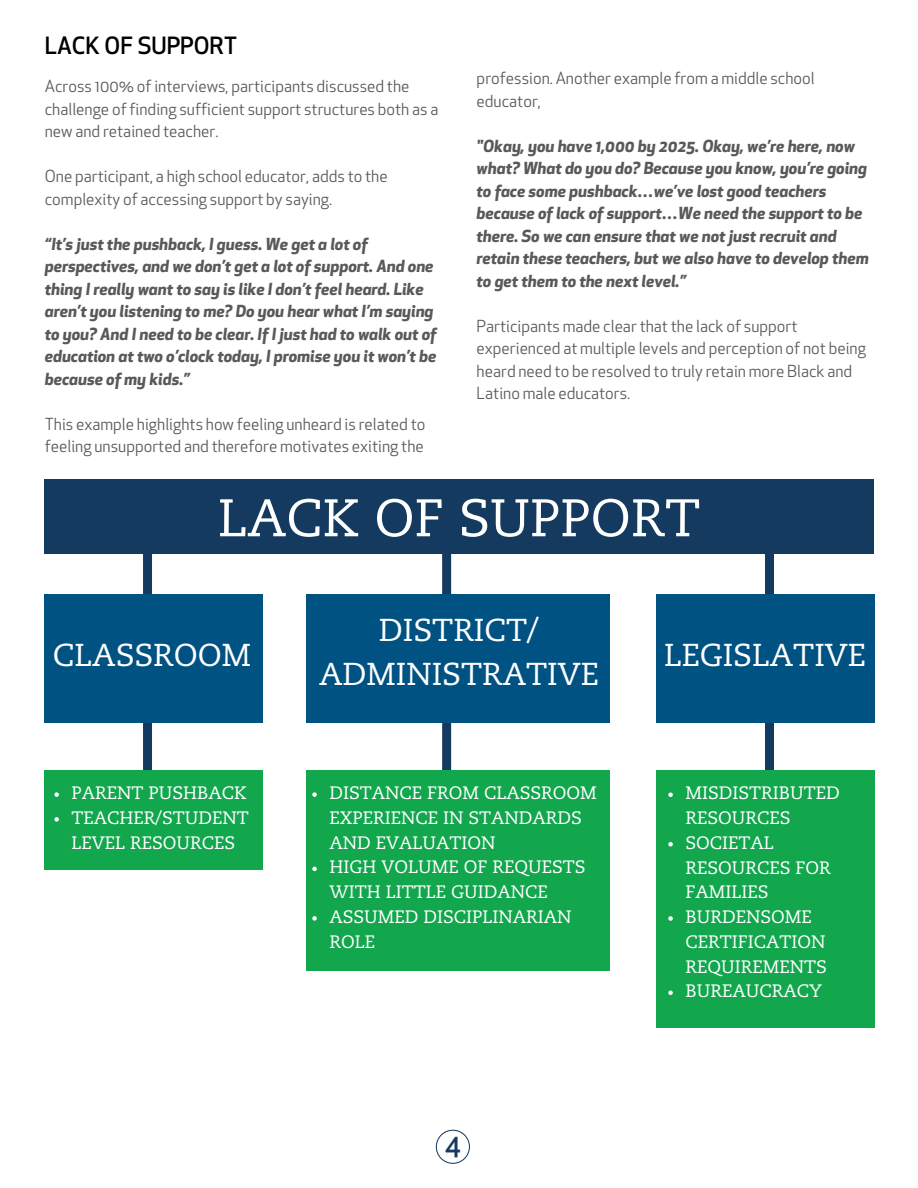
<style>
.page{position:relative;width:918px;height:1188px;background:#fff}
.page>*{position:absolute;margin:0;border:0;box-sizing:border-box;transform-origin:0 0}
.t1{font:52.8px "Caecilia LT Std";color:#fff}
.t2{font:31.65px "Caecilia LT Std";color:#fff}
.t3{font:500 27px "Apex New";color:#153a5f}
.t4{font:500 23.25px "Apex New";color:#000}
.t5{font:18px/24.8px "Caecilia LT Std";color:#fff}
.t6{font:italic 700 16.2px/22.5px "Apex New";color:#595959}
.t7{font:16.2px/22.5px "Apex New";color:#595959}
</style>
<div class="page">
<div style="left:45px;top:479px;width:829px;height:75px;background:#153a5f"></div>
<div style="left:143px;top:547px;width:9px;height:63px;background:#153a5f"></div>
<div style="left:442px;top:538px;width:9px;height:63px;background:#153a5f"></div>
<div style="left:765px;top:547px;width:9px;height:63px;background:#153a5f"></div>
<div style="left:442px;top:717px;width:9px;height:63px;background:#153a5f"></div>
<div style="left:143px;top:717px;width:9px;height:63px;background:#153a5f"></div>
<div style="left:765px;top:717px;width:9px;height:63px;background:#153a5f"></div>
<div style="left:306px;top:594px;width:304px;height:128px;background:#005282"></div>
<div style="left:656px;top:594px;width:218px;height:128px;background:#005282"></div>
<div style="left:45px;top:594px;width:218px;height:128px;background:#005282"></div>
<div style="left:306px;top:770px;width:304px;height:201px;background:#12a64d"></div>
<div style="left:45px;top:770px;width:218px;height:99px;background:#12a64d"></div>
<div style="left:656px;top:770px;width:218px;height:258px;background:#12a64d"></div>
<svg style="left:312px;top:792px;width:5px;height:5px"></svg>
<svg style="left:312px;top:867px;width:5px;height:4px"></svg>
<svg style="left:312px;top:916px;width:5px;height:5px"></svg>
<svg style="left:54px;top:792px;width:5px;height:5px"></svg>
<svg style="left:54px;top:817px;width:5px;height:5px"></svg>
<svg style="left:668px;top:793px;width:5px;height:4px"></svg>
<svg style="left:668px;top:842px;width:5px;height:5px"></svg>
<svg style="left:668px;top:916px;width:5px;height:5px"></svg>
<svg style="left:668px;top:991px;width:5px;height:4px"></svg>
<svg style="left:436px;top:1130px;width:34px;height:34px"></svg>
<p class="t4" style="left:45px;top:30px;width:194px">LACK OF SUPPORT</p>
<p class="t7" style="left:45px;top:75px;width:395px">Across 100% of interviews, participants discussed the challenge of finding sufficient support structures both as a new and retained teacher.</p>
<p class="t7" style="left:45px;top:165px;width:344px">One participant, a high school educator, adds to the complexity of accessing support by saying.</p>
<p class="t6" style="left:45px;top:232px;width:393px">“It’s just the pushback, I guess. We get a lot of perspectives, and we don’t get a lot of support. And one thing I really want to say is like I don’t feel heard. Like aren’t you listening to me? Do you hear what I’m saying to you? And I need to be clear. If I just had to walk out of education at two o’clock today, I promise you it won’t be because of my kids.”</p>
<p class="t7" style="left:45px;top:412px;width:382px">This example highlights how feeling unheard is related to feeling unsupported and therefore motivates exiting the</p>
<p class="t7" style="left:477px;top:67px;width:340px">profession. Another example from a middle school educator,</p>
<p class="t6" style="left:477px;top:134px;width:394px">"Okay, you have 1,000 by 2025. Okay, we’re here, now what? What do you do? Because you know, you’re going to face some pushback…we’ve lost good teachers because of lack of support…We need the support to be there. So we can ensure that we not just recruit and retain these teachers, but we also have to develop them to get them to the next level.”</p>
<p class="t7" style="left:477px;top:315px;width:391px">Participants made clear that the lack of support experienced at multiple levels and perception of not being heard need to be resolved to truly retain more Black and Latino male educators.</p>
<p class="t1" style="left:218px;top:487px;width:484px">LACK OF SUPPORT</p>
<p class="t2" style="left:53px;top:636px;width:200px">CLASSROOM</p>
<p class="t5" style="left:71px;top:781px;width:177px">PARENT PUSHBACK</p>
<p class="t5" style="left:71px;top:806px;width:179px">TEACHER/STUDENT<br>LEVEL RESOURCES</p>
<p class="t2" style="left:379px;top:612px;width:162px">DISTRICT/</p>
<p class="t2" style="left:319px;top:656px;width:281px">ADMINISTRATIVE</p>
<p class="t5" style="left:329px;top:781px;width:269px">DISTANCE FROM CLASSROOM<br>EXPERIENCE IN STANDARDS<br>AND EVALUATION</p>
<p class="t5" style="left:329px;top:855px;width:258px">HIGH VOLUME OF REQUESTS<br>WITH LITTLE GUIDANCE</p>
<p class="t5" style="left:329px;top:905px;width:244px">ASSUMED DISCIPLINARIAN<br>ROLE</p>
<p class="t3" style="left:445px;top:1126px;width:18px">4</p>
<p class="t2" style="left:664px;top:636px;width:203px">LEGISLATIVE</p>
<p class="t5" style="left:685px;top:781px;width:156px">MISDISTRIBUTED<br>RESOURCES</p>
<p class="t5" style="left:685px;top:830px;width:147px">SOCIETAL<br>RESOURCES FOR<br>FAMILIES</p>
<p class="t5" style="left:685px;top:905px;width:143px">BURDENSOME<br>CERTIFICATION<br>REQUIREMENTS</p>
<p class="t5" style="left:685px;top:979px;width:138px">BUREAUCRACY</p>
</div>
